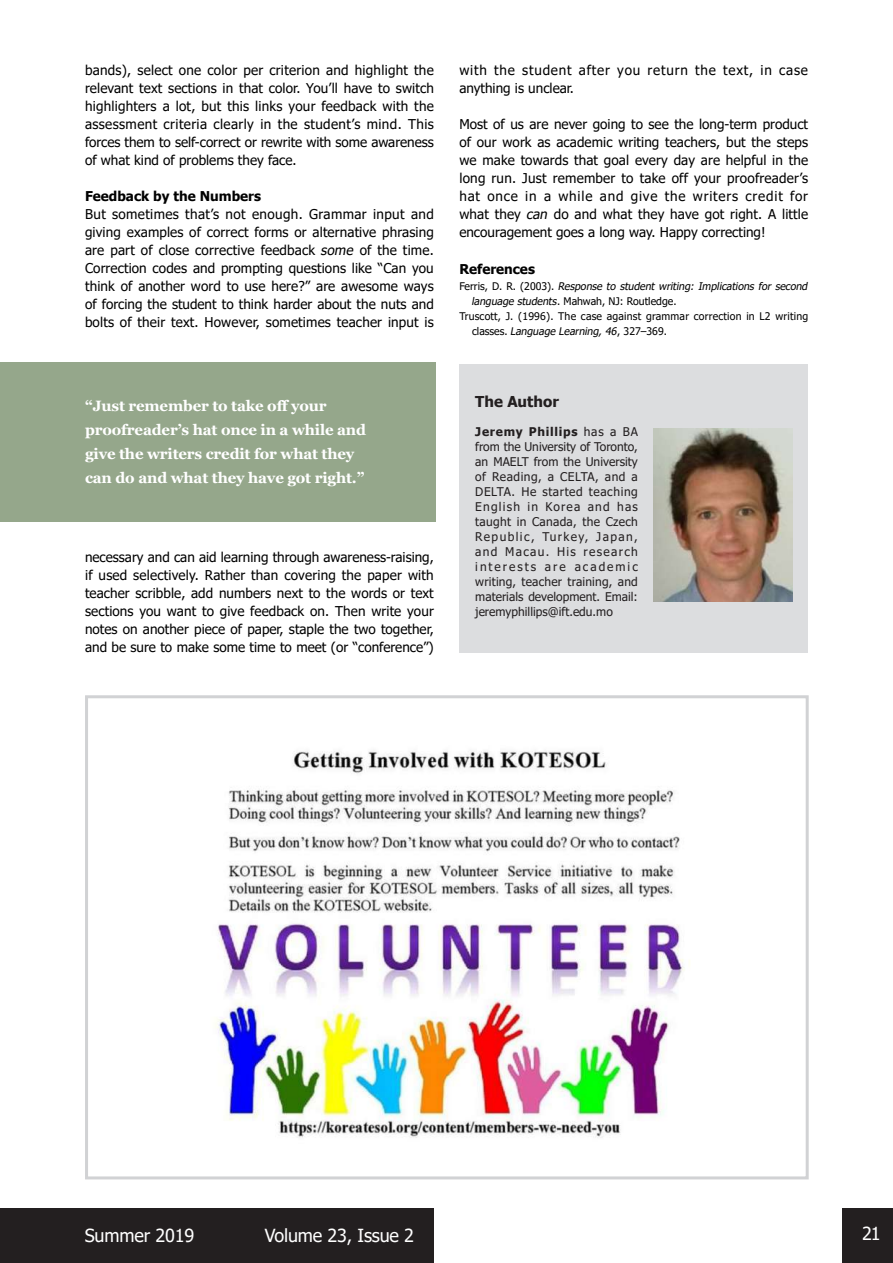
<style>
.page{position:relative;width:893px;height:1263px;background:#fff}
.page>*{position:absolute;margin:0;border:0;box-sizing:border-box;transform-origin:0 0}
.t1{font:18px "Tahoma";letter-spacing:-.01em;color:#fff}
.t2{font:700 15px/24px "Georgia";letter-spacing:-.01em;color:#fff}
.t3{font:700 15px "Tahoma";color:#231f20}
.t4{font:13.5px/18px "Tahoma";color:#000;text-align:justify}
.t5{font:13.5px/18px "Tahoma";letter-spacing:.06em;color:#000}
.t6{font:700 13.5px "Tahoma";color:#000}
.t7{font:12px/15px "Tahoma";color:#231f20;text-align:justify}
.t8{font:italic 10.5px "Tahoma";color:#000}
.t9{font:10.5px "Tahoma";letter-spacing:.02em;color:#000}
.t10{font:10.5px "Tahoma";color:#000}
.s1{font-style:italic}
.s2{font-style:normal}
.s3{font-weight:700}
</style>
<div class="page">
<div style="left:0;top:1208px;width:433px;height:55px;background:#231f20"></div>
<div style="left:842px;top:1208px;width:51px;height:55px;background:#231f20"></div>
<div style="left:459px;top:365px;width:349px;height:288px;background:#dcdddf"></div>
<img style="left:654px;top:428px;width:138px;height:173px">
<div style="left:0;top:362px;width:435px;height:160px;background:#95a78b"></div>
<img style="left:216px;top:751px;width:474px;height:387px">
<div style="left:85px;top:695px;width:724px;height:484px;border:3px solid #d1d2d4"></div>
<p class="t4" style="left:85px;top:62px;width:350px">bands), select one color per criterion and highlight the relevant text sections in that color. You’ll have to switch highlighters a lot, but this links your feedback with the assessment criteria clearly in the student’s mind. This forces them to self-correct or rewrite with some awareness of what kind of problems they face.</p>
<p class="t6" style="left:85px;top:187px;width:177px">Feedback by the Numbers</p>
<p class="t4" style="left:85px;top:206px;width:350px">But sometimes that’s not enough. Grammar input and giving examples of correct forms or alternative phrasing are part of close corrective feedback <span class="s1">some</span> of the time.<br>Correction codes and prompting questions like “Can you think of another word to use here?” are awesome ways of forcing the student to think harder about the nuts and bolts of their text. However, sometimes teacher input is</p>
<p class="t2" style="left:85px;top:394px;width:283px">“Just remember to take off your proofreader’s hat once in a while and give the writers credit for what they can do and what they have got right.”</p>
<p class="t4" style="left:85px;top:548px;width:350px">necessary and can aid learning through awareness-raising, if used selectively. Rather than covering the paper with teacher scribble, add numbers next to the words or text sections you want to give feedback on. Then write your notes on another piece of paper, staple the two together, and be sure to make some time to meet (or “conference”)</p>
<p class="t5" style="left:459px;top:62px;width:350px">with the student after you return the text, in case anything is unclear.</p>
<p class="t4" style="left:459px;top:116px;width:350px">Most of us are never going to see the long-term product of our work as academic writing teachers, but the steps we make towards that goal every day are helpful in the long run. Just remember to take off your proofreader’s hat once in a while and give the writers credit for what they <span class="s1">can</span> do and what they have got right. A little encouragement goes a long way. Happy correcting!</p>
<p class="t6" style="left:459px;top:259px;width:77px">References</p>
<p class="t8" style="left:459px;top:279px;width:352px"><span class="s2">Fe r r i s , D . R . ( 2 0 0 3 ) .</span> Response to student writing: Implications for second</p>
<p class="t10" style="left:471px;top:294px;width:207px"><span class="s1">language students</span>. Mahwah, NJ: Routledge.</p>
<p class="t9" style="left:459px;top:309px;width:350px">Truscott, J. (1996). The case against grammar correction in L2 writing</p>
<p class="t8" style="left:472px;top:324px;width:196px"><span class="s2">c l a sses .</span> Language Learning,46<span class="s2">, 3 2 7–3 6 9 .</span></p>
<p class="t3" style="left:475px;top:391px;width:85px">The Author</p>
<p class="t7" style="left:475px;top:425px;width:164px"><span class="s3">Jeremy Phillips</span> has a BA from the University of Toronto, an MAELT from the University of Reading, a CELTA, and a DELTA. He started teaching English in Korea and has taught in Canada, the Czech Republic, Turkey, Japan, and Macau. His research interests are academic writing, teacher training, and materials development. Email: jeremyphillips@ift.edu.mo</p>
<h1 class="t1" style="left:85px;top:1223px;width:111px">Summer 2019</h1>
<h1 class="t1" style="left:265px;top:1223px;width:151px">Volume 23, Issue 2</h1>
<h1 class="t1" style="left:862px;top:1221px;width:20px">21</h1>
</div>
